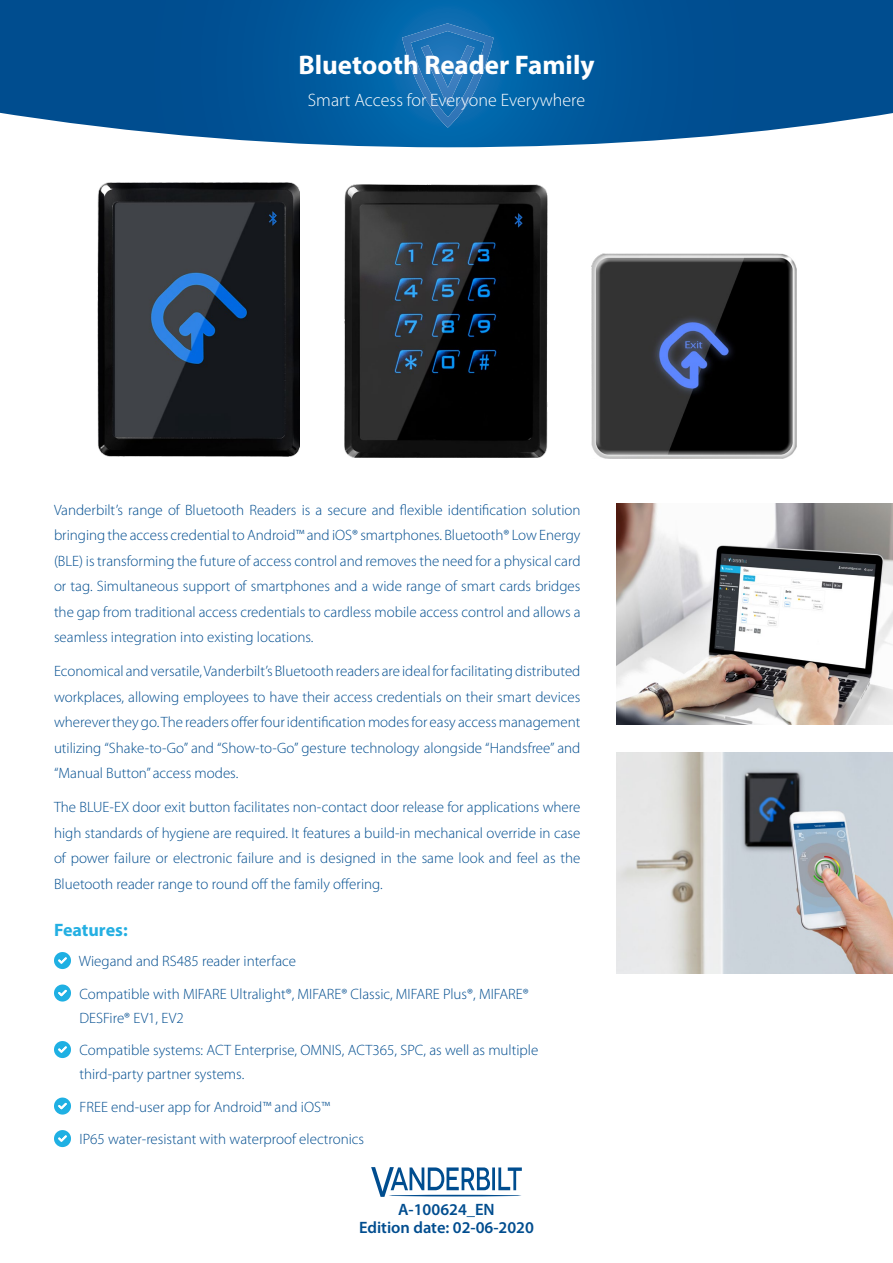
<style>
.page{position:relative;width:893px;height:1263px;background:#fff}
.page>*{position:absolute;margin:0;border:0;box-sizing:border-box;transform-origin:0 0}
.t1{font:700 27px "Myriad Pro";color:#fff}
.t2{font:300 18px "Myriad Pro";color:#fff}
.t3{font:700 18px "Myriad Pro";color:#24afe2}
.t4{font:600 16.5px/17.5px "Myriad Pro";color:#004d8f;text-align:center}
.t5{font:300 15px/25.5px "Myriad Pro";color:#004d8f;text-align:justify}
</style>
<div class="page">
<svg style="left:0;top:0;width:893px;height:147px;background:#14629f"></svg>
<svg style="left:402px;top:23px;width:92px;height:105px;background:#1f73b6"></svg>
<svg style="left:371px;top:1167px;width:151px;height:30px"></svg>
<hr style="left:389px;top:1195px;width:133px;height:1px;background:#004d8f;border-radius:50%">
<svg style="left:54px;top:952px;width:17px;height:17px"></svg>
<svg style="left:54px;top:984px;width:17px;height:17px"></svg>
<svg style="left:54px;top:1041px;width:17px;height:17px"></svg>
<svg style="left:54px;top:1097px;width:17px;height:17px"></svg>
<svg style="left:54px;top:1130px;width:17px;height:17px"></svg>
<img style="left:98px;top:183px;width:201px;height:273px">
<img style="left:345px;top:184px;width:203px;height:273px">
<img style="left:591px;top:253px;width:205px;height:205px">
<img style="left:617px;top:752px;width:276px;height:221px">
<img style="left:617px;top:504px;width:276px;height:221px">
<h1 class="t1" style="left:298px;top:48px;width:298px">Bluetooth Reader Family</h1>
<p class="t2" style="left:308px;top:89px;width:279px">Smart Access for Everyone Everywhere</p>
<p class="t5" style="left:54px;top:497px;width:528px">Vanderbilt’s range of Bluetooth Readers is a secure and flexible identification solution bringing the access credential to Android™ and iOS® smartphones. Bluetooth® Low Energy (BLE) is transforming the future of access control and removes the need for a physical card or tag. Simultaneous support of smartphones and a wide range of smart cards bridges the gap from traditional access credentials to cardless mobile access control and allows a seamless integration into existing locations.</p>
<p class="t5" style="left:54px;top:658px;width:528px">Economical and versatile, Vanderbilt’s Bluetooth readers are ideal for facilitating distributed workplaces, allowing employees to have their access credentials on their smart devices wherever they go. The readers offer four identification modes for easy access management utilizing “Shake-to-Go” and “Show-to-Go” gesture technology alongside “Handsfree” and “Manual Button” access modes.</p>
<p class="t5" style="left:54px;top:794px;width:528px">The BLUE-EX door exit button facilitates non-contact door release for applications where high standards of hygiene are required. It features a build-in mechanical override in case of power failure or electronic failure and is designed in the same look and feel as the Bluetooth reader range to round off the family offering.</p>
<p class="t3" style="left:54px;top:918px;width:75px">Features:</p>
<p class="t5" style="left:79px;top:945px;width:451px;line-height:32.5px">Wiegand and RS485 reader interface<br>Compatible with MIFARE Ultralight®, MIFARE® Classic, MIFARE Plus®, MIFARE®</p>
<p class="t5" style="left:80px;top:1001px;width:460px;line-height:32.5px">DESFire® EV1, EV2<br>Compatible systems: ACT Enterprise, OMNIS, ACT365, SPC, as well as multiple</p>
<p class="t5" style="left:80px;top:1058px;width:286px;line-height:32.5px;text-align:left">third-party partner systems.<br>FREE end-user app for Android™ and iOS™<br>IP65 water-resistant with waterproof electronics</p>
<p class="t4" style="left:359px;top:1201px;width:176px">A-100624_EN<br>Edition date: 02-06-2020</p>
</div>
